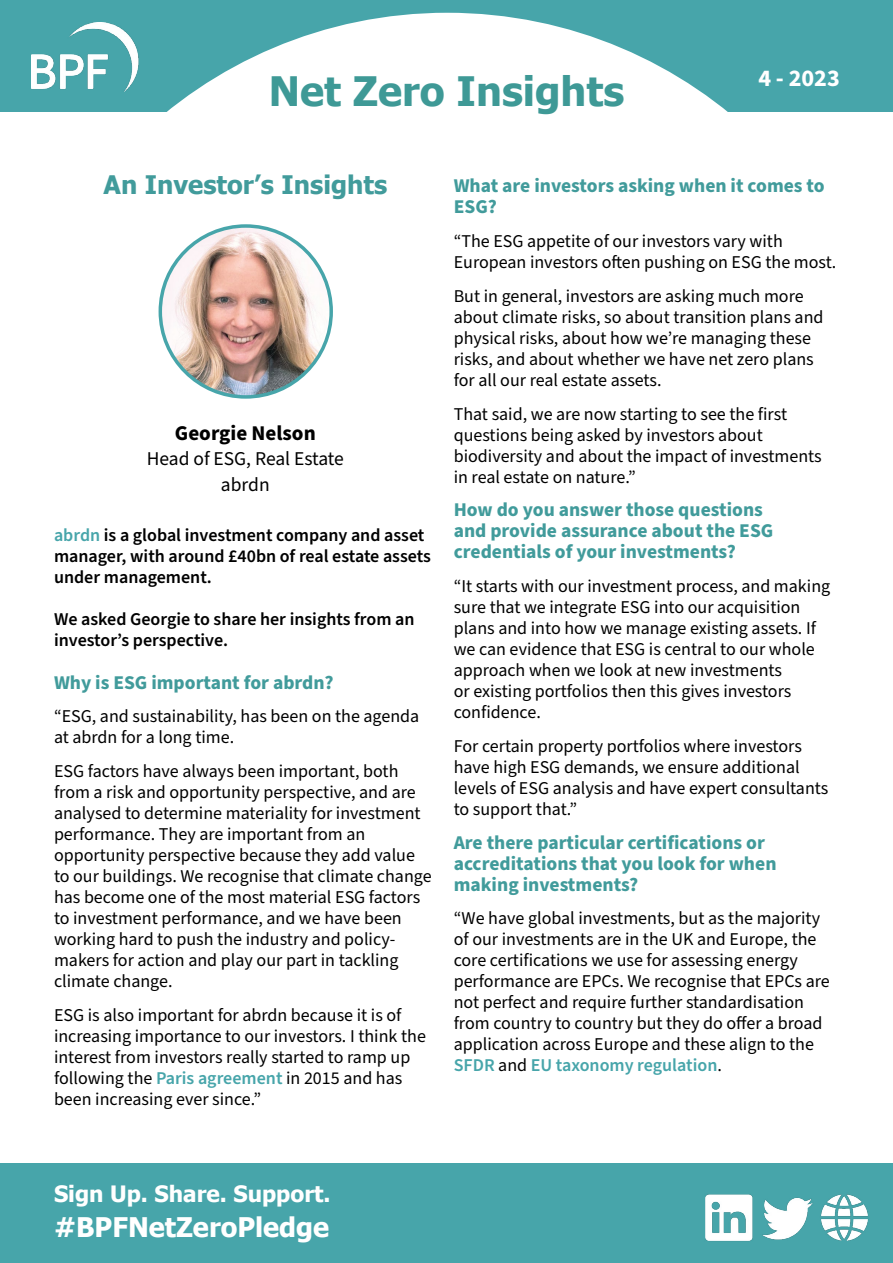
<style>
.page{position:relative;width:893px;height:1263px;background:#fff}
.page>*{position:absolute;margin:0;border:0;box-sizing:border-box;transform-origin:0 0}
.t1{font:700 40.5px "Tahoma";color:#3e9996}
.t2{font:700 27px "Tahoma";color:#fff}
.t3{font:700 25.5px "Tahoma";color:#419b9b}
.t4{font:700 24px "Source Sans Pro";color:#fff}
.t5{font:700 22.5px "Tahoma";color:#fff}
.t6{font:700 21px "Source Sans Pro";color:#000}
.t7{font:700 19.5px/21px "Source Sans Pro";color:#419b9b}
.t8{font:19.5px/25.2px "Source Sans Pro";color:#000;text-align:center}
.t9{font:18px/21px "Source Sans Pro";color:#000}
.t10{font:600 18px/21px "Source Sans Pro";color:#000}
.s1{color:#47a5aa}
.s2{font-weight:600;color:#47a5aa}
</style>
<div class="page">
<div style="left:0;top:1163px;width:893px;height:100px;background:#47a5aa"></div>
<div style="left:0;top:0;width:893px;height:111px;background:#47a5aa"></div>
<img style="left:32px;top:23px;width:107px;height:68px">
<div style="left:1px;top:13px;width:892px;height:893px;background:#fff;border-radius:50%"></div>
<img style="left:160px;top:226px;width:171px;height:170px">
<img style="left:762px;top:1197px;width:51px;height:43px">
<img style="left:821px;top:1194px;width:47px;height:47px">
<img style="left:705px;top:1194px;width:48px;height:47px">
<h1 class="t1" style="left:269px;top:63px;width:357px">Net Zero Insights</h1>
<h3 class="t4" style="left:758px;top:62px;width:83px">4 - 2023</h3>
<h3 class="t3" style="left:104px;top:167px;width:285px">An Investor’s Insights</h3>
<p class="t6" style="left:175px;top:419px;width:142px">Georgie Nelson</p>
<p class="t8" style="left:147px;top:447px;width:199px">Head of ESG, Real Estate abrdn</p>
<p class="t10" style="left:54px;top:525px;width:378px"><span class="s1">abrdn</span> is a global investment company and asset manager, with around £40bn of real estate assets under management.</p>
<p class="t10" style="left:54px;top:609px;width:362px">We asked Georgie to share her insights from an investor’s perspective.</p>
<p class="t7" style="left:54px;top:672px;width:281px">Why is ESG important for abrdn?</p>
<p class="t9" style="left:54px;top:706px;width:367px">“ESG, and sustainability, has been on the agenda at abrdn for a long time.</p>
<p class="t9" style="left:54px;top:761px;width:379px">ESG factors have always been important, both from a risk and opportunity perspective, and are analysed to determine materiality for investment performance. They are important from an opportunity perspective because they add value to our buildings. We recognise that climate change has become one of the most material ESG factors to investment performance, and we have been working hard to push the industry and policy&shy;makers for action and play our part in tackling climate change.</p>
<p class="t9" style="left:54px;top:1005px;width:373px">ESG is also important for abrdn because it is of increasing importance to our investors. I think the interest from investors really started to ramp up following the <span class="s2">Paris agreement</span> in 2015 and has been increasing ever since.”</p>
<p class="t7" style="left:454px;top:176px;width:372px">What are investors asking when it comes to<br>ESG?</p>
<p class="t9" style="left:454px;top:231px;width:384px">“The ESG appetite of our investors vary with<br>European investors often pushing on ESG the most.</p>
<p class="t9" style="left:454px;top:286px;width:371px">But in general, investors are asking much more about climate risks, so about transition plans and physical risks, about how we’re managing these risks, and about whether we have net zero plans for all our real estate assets.</p>
<p class="t9" style="left:454px;top:404px;width:369px">That said, we are now starting to see the first questions being asked by investors about biodiversity and about the impact of investments in real estate on nature.”</p>
<p class="t7" style="left:454px;top:500px;width:321px">How do you answer those questions and provide assurance about the ESG credentials of your investments?</p>
<p class="t9" style="left:454px;top:576px;width:378px">“It starts with our investment process, and making sure that we integrate ESG into our acquisition plans and into how we manage existing assets. If we can evidence that ESG is central to our whole approach when we look at new investments<br>or existing portfolios then this gives investors confidence.</p>
<p class="t9" style="left:454px;top:736px;width:376px">For certain property portfolios where investors have high ESG demands, we ensure additional levels of ESG analysis and have expert consultants to support that.”</p>
<p class="t7" style="left:454px;top:832px;width:324px">Are there particular certifications or accreditations that you look for when making investments?</p>
<p class="t9" style="left:454px;top:908px;width:378px">“We have global investments, but as the majority of our investments are in the UK and Europe, the core certifications we use for assessing energy performance are EPCs. We recognise that EPCs are not perfect and require further standardisation from country to country but they do offer a broad application across Europe and these align to the <span class="s2">SFDR</span> and <span class="s2">EU taxonomy regulation</span>.</p>
<p class="t5" style="left:54px;top:1177px;width:278px">Sign Up. Share. Support.</p>
<h2 class="t2" style="left:54px;top:1208px;width:277px">#BPFNetZeroPledge</h2>
</div>
